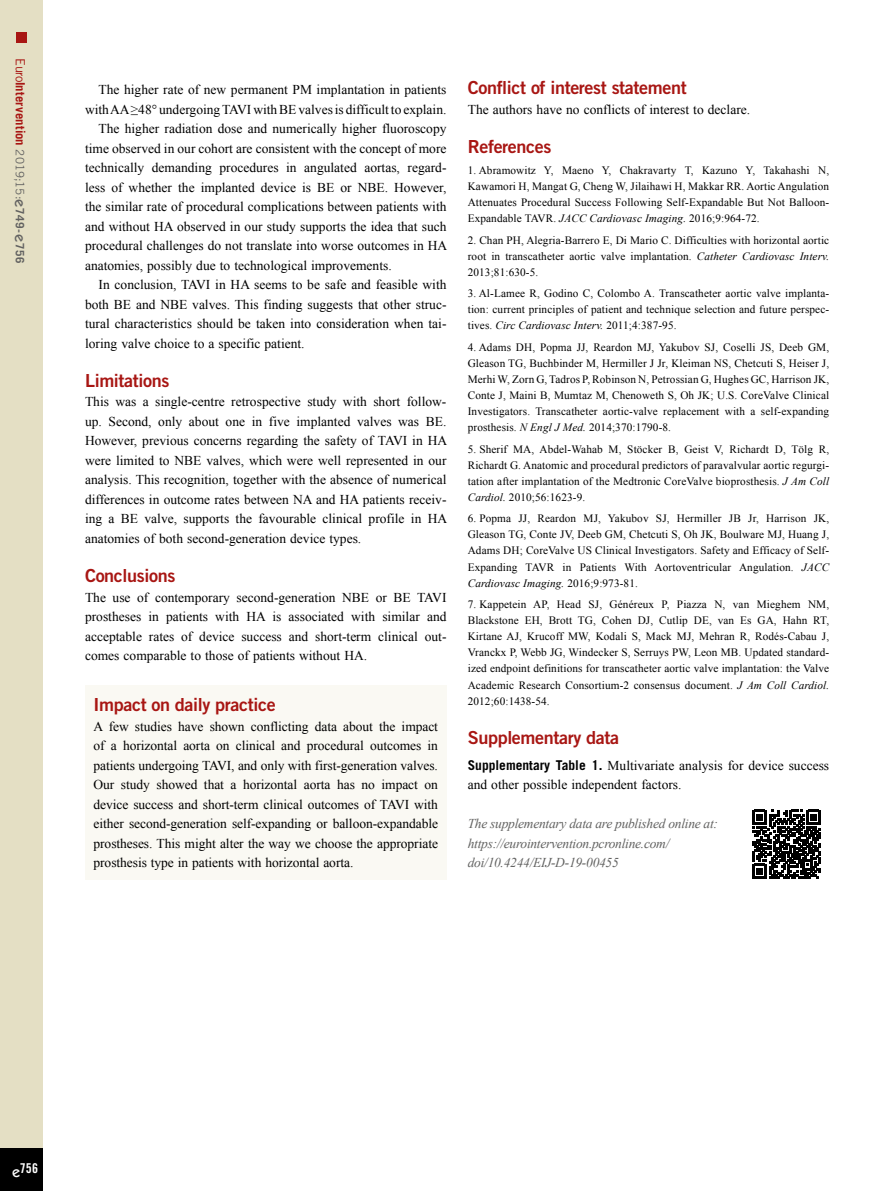
<style>
.page{position:relative;width:893px;height:1191px;background:#fff}
.page>*{position:absolute;margin:0;border:0;box-sizing:border-box;transform-origin:0 0}
.t1{font:18px "Trade Gothic LT Std Bd 2";letter-spacing:-.02em;color:#a81613}
.t2{font:13.5px/19.5px "Times New Roman";color:#000;text-align:justify}
.t3{font:italic 13.5px/19.5px "Times New Roman";letter-spacing:-.02em;color:#626261}
.t4{font:13.5px "Trade Gothic LT Std Bd Cn 20";color:#fff}
.t5{font:700 12.75px "Trade Gothic LT Std";letter-spacing:.005em;color:#a81613}
.t6{font:11.25px/16px "Times New Roman";letter-spacing:.01em;color:#000;text-align:justify}
.s1{font-weight:400}
.s2{font-weight:400;font-size:11.7px;color:#626261}
.s3{font-family:"ITC Kabel Std";font-weight:500;font-size:15px;color:#626261}
.s4{font-size:11.7px;color:#626261}
.s5{font-style:italic}
.s6{font-family:"Trade Gothic LT Std";font-weight:700}
.s7{font-family:"ITC Kabel Std";font-weight:500;font-size:15px}
</style>
<div class="page">
<div style="left:0;top:0;width:43px;height:1191px;background:#e4dfc4"></div>
<div style="left:0;top:1148px;width:43px;height:43px;background:#000"></div>
<div style="left:16px;top:32px;width:10px;height:10px;background:#a81613"></div>
<div style="left:85px;top:685px;width:361px;height:195px;background:#faf9f3"></div>
<svg style="left:752px;top:810px;width:69px;height:68px"></svg>
<p class="t5" style="left:28px;top:58px;width:206px;rotate:90deg"><span class="s1">Euro</span>Intervention <span class="s2">2019;15:</span><span class="s3">e</span><span class="s4">749-</span><span class="s3">e</span><span class="s4">756</span></p>
<p class="t2" style="left:99px;top:80px;width:349px">The higher rate of new permanent PM implantation in patients</p>
<p class="t2" style="left:85px;top:99px;width:363px">with AA ≥48° undergoing TAVI with BE valves is difficult to explain.</p>
<p class="t2" style="left:99px;top:119px;width:349px">The higher radiation dose and numerically higher fluoroscopy</p>
<p class="t2" style="left:85px;top:138px;width:363px">time observed in our cohort are consistent with the concept of more</p>
<p class="t2" style="left:85px;top:158px;width:363px">technically demanding procedures in angulated aortas, regard-</p>
<p class="t2" style="left:85px;top:177px;width:363px">less of whether the implanted device is BE or NBE. However,</p>
<p class="t2" style="left:85px;top:197px;width:363px">the similar rate of procedural complications between patients with</p>
<p class="t2" style="left:85px;top:216px;width:363px">and without HA observed in our study supports the idea that such</p>
<p class="t2" style="left:85px;top:236px;width:364px">procedural challenges do not translate into worse outcomes in HA</p>
<p class="t2" style="left:85px;top:255px;width:308px">anatomies, possibly due to technological improvements.</p>
<p class="t2" style="left:99px;top:275px;width:349px">In conclusion, TAVI in HA seems to be safe and feasible with</p>
<p class="t2" style="left:85px;top:294px;width:363px">both BE and NBE valves. This finding suggests that other struc-</p>
<p class="t2" style="left:85px;top:314px;width:363px">tural characteristics should be taken into consideration when tai-</p>
<p class="t2" style="left:85px;top:333px;width:221px">loring valve choice to a specific patient.</p>
<h1 class="t1" style="left:85px;top:369px;width:86px">Limitations</h1>
<p class="t2" style="left:85px;top:392px;width:364px">This was a single-centre retrospective study with short follow&shy;up. Second, only about one in five implanted valves was BE.<br>However, previous concerns regarding the safety of TAVI in HA were limited to NBE valves, which were well represented in our analysis. This recognition, together with the absence of numerical differences in outcome rates between NA and HA patients receiv&shy;ing a BE valve, supports the favourable clinical profile in HA anatomies of both second-generation device types.</p>
<h1 class="t1" style="left:85px;top:564px;width:92px">Conclusions</h1>
<p class="t2" style="left:85px;top:587px;width:363px">The use of contemporary second-generation NBE or BE TAVI prostheses in patients with HA is associated with similar and acceptable rates of device success and short-term clinical out&shy;comes comparable to those of patients without HA.</p>
<h1 class="t1" style="left:94px;top:693px;width:184px">Impact on daily practice</h1>
<p class="t2" style="left:94px;top:716px;width:346px">A few studies have shown conflicting data about the impact of a horizontal aorta on clinical and procedural outcomes in patients undergoing TAVI, and only with first-generation valves.<br>Our study showed that a horizontal aorta has no impact on device success and short-term clinical outcomes of TAVI with either second-generation self-expanding or balloon-expandable prostheses. This might alter the way we choose the appropriate prosthesis type in patients with horizontal aorta.</p>
<h1 class="t1" style="left:468px;top:77px;width:220px">Conflict of interest statement</h1>
<p class="t2" style="left:468px;top:99px;width:284px">The authors have no conflicts of interest to declare.</p>
<h1 class="t1" style="left:468px;top:135px;width:85px">References</h1>
<p class="t6" style="left:468px;top:162px;width:363px">1. Abramowitz Y, Maeno Y, Chakravarty T, Kazuno Y, Takahashi N, Kawamori H, Mangat G, Cheng W, Jilaihawi H, Makkar RR. Aortic Angulation Attenuates Procedural Success Following Self-Expandable But Not Balloon-Expandable TAVR. <span class="s5">JACC Cardiovasc Imaging.</span> 2016;9:964-72.</p>
<p class="t6" style="left:468px;top:232px;width:363px">2. Chan PH, Alegria-Barrero E, Di Mario C. Difficulties with horizontal aortic root in transcatheter aortic valve implantation. <span class="s5">Catheter Cardiovasc Interv.<br></span>2013;81:630-5.</p>
<p class="t6" style="left:468px;top:285px;width:363px">3. Al-Lamee R, Godino C, Colombo A. Transcatheter aortic valve implanta&shy;tion: current principles of patient and technique selection and future perspec&shy;tives. <span class="s5">Circ Cardiovasc Interv.</span> 2011;4:387-95.</p>
<p class="t6" style="left:468px;top:339px;width:363px">4. Adams DH, Popma JJ, Reardon MJ, Yakubov SJ, Coselli JS, Deeb GM, Gleason TG, Buchbinder M, Hermiller J Jr, Kleiman NS, Chetcuti S, Heiser J, Merhi W, Zorn G, Tadros P, Robinson N, Petrossian G, Hughes GC, Harrison JK, Conte J, Maini B, Mumtaz M, Chenoweth S, Oh JK; U.S. CoreValve Clinical Investigators. Transcatheter aortic-valve replacement with a self-expanding prosthesis. <span class="s5">N Engl J Med.</span> 2014;370:1790-8.</p>
<p class="t6" style="left:468px;top:440px;width:363px">5. Sherif MA, Abdel-Wahab M, Stöcker B, Geist V, Richardt D, Tölg R, Richardt G. Anatomic and procedural predictors of paravalvular aortic regurgi&shy;tation after implantation of the Medtronic CoreValve bioprosthesis. <span class="s5">J Am Coll Cardiol.</span> 2010;56:1623-9.</p>
<p class="t6" style="left:468px;top:510px;width:363px">6. Popma JJ, Reardon MJ, Yakubov SJ, Hermiller JB Jr, Harrison JK, Gleason TG, Conte JV, Deeb GM, Chetcuti S, Oh JK, Boulware MJ, Huang J, Adams DH; CoreValve US Clinical Investigators. Safety and Efficacy of Self-Expanding TAVR in Patients With Aortoventricular Angulation. <span class="s5">JACC Cardiovasc Imaging.</span> 2016;9:973-81.</p>
<p class="t6" style="left:468px;top:596px;width:363px">7. Kappetein AP, Head SJ, Généreux P, Piazza N, van Mieghem NM, Blackstone EH, Brott TG, Cohen DJ, Cutlip DE, van Es GA, Hahn RT, Kirtane AJ, Krucoff MW, Kodali S, Mack MJ, Mehran R, Rodés-Cabau J, Vranckx P, Webb JG, Windecker S, Serruys PW, Leon MB. Updated standard&shy;ized endpoint definitions for transcatheter aortic valve implantation: the Valve Academic Research Consortium-2 consensus document. <span class="s5">J Am Coll Cardiol.<br></span>2012;60:1438-54.</p>
<h1 class="t1" style="left:468px;top:726px;width:153px">Supplementary data</h1>
<p class="t2" style="left:468px;top:755px;width:363px"><span class="s6">Supplementary Table 1.</span> Multivariate analysis for device success and other possible independent factors.</p>
<p class="t3" style="left:468px;top:813px;width:252px">The supplementary data are published online at: https://eurointervention.pcronline.com/ doi/10.4244/EIJ-D-19-00455</p>
<p class="t4" style="left:12px;top:1160px;width:28px"><span class="s7">e</span>756</p>
</div>
